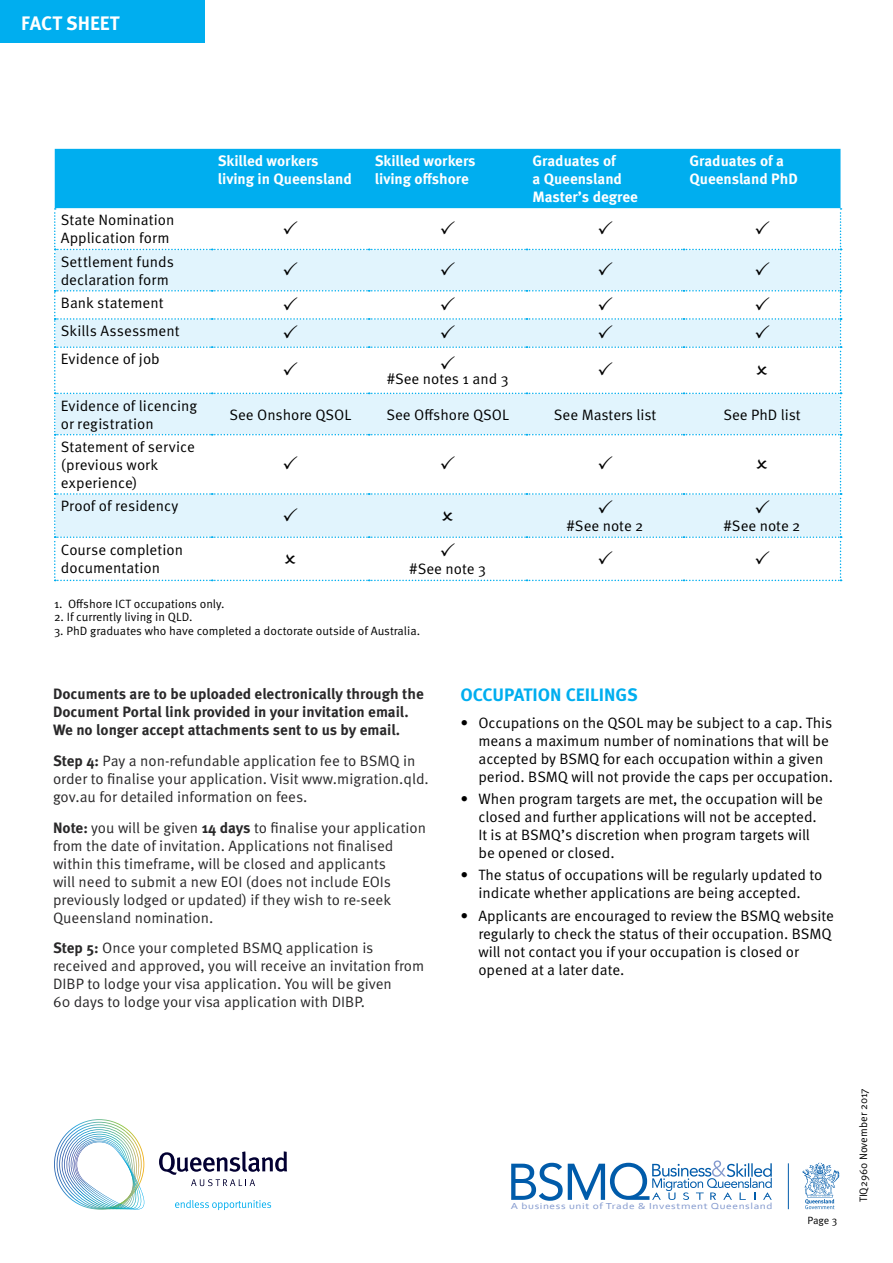
<style>
.page{position:relative;width:893px;height:1263px;background:#fff}
.page>*{position:absolute;margin:0;border:0;box-sizing:border-box;transform-origin:0 0}
.t1{font:700 19.5px "Meta OT";color:#fff}
.heading{font:700 18px "Meta OT";color:#00aeef}
.bullet{font:15px/18px "Meta OT";color:#000}
.bodytext{font:15px/18px "Meta OT";color:#292829}
.bodytext-2{font:700 15px/18px "Meta OT";color:#292829}
.t2{font:700 15px/18px "Meta OT";color:#fff}
.t3{font:12px "Meta OT";color:#000}
.t4{font:10.8px "Meta OT";color:#000}
.t5{font:10.5px "Meta OT";color:#000}
.t6{font:9.15px "Corbel";letter-spacing:.05em;color:#8298cd;scale:1.25 1}
.s1{font-weight:700}
</style>
<div class="page">
<svg style="left:511px;top:1160px;width:261px;height:41px"></svg>
<hr style="left:788px;top:1163px;width:1px;height:46px;background:#005baa">
<svg style="left:802px;top:1162px;width:37px;height:47px"></svg>
<div style="left:0;top:0;width:204px;height:43px;background:#00aeef"></div>
<svg style="left:175px;top:1200px;width:96px;height:10px"></svg>
<svg style="left:159px;top:1151px;width:128px;height:35px"></svg>
<img style="left:54px;top:1119px;width:91px;height:90px">
<div style="left:55px;top:149px;width:785px;height:59px;background:#00aeef"></div>
<svg style="left:54px;top:208px;width:787px;height:373px"></svg>
<h1 class="t1" style="left:21px;top:11px;width:100px">FACT SHEET</h1>
<p class="bullet" style="left:61px;top:211px;width:115px">State Nomination<br>Application form</p>
<p class="bullet" style="left:61px;top:253px;width:115px">Settlement funds declaration form</p>
<p class="bullet" style="left:61px;top:294px;width:104px">Bank statement</p>
<p class="bullet" style="left:61px;top:322px;width:120px">Skills Assessment</p>
<p class="bullet" style="left:61px;top:350px;width:101px">Evidence of job</p>
<p class="t2" style="left:218px;top:152px;width:136px">Skilled workers living in Queensland</p>
<p class="t2" style="left:375px;top:152px;width:102px">Skilled workers living offshore</p>
<p class="t2" style="left:532px;top:152px;width:91px">Graduates of a Queensland</p>
<p class="t2" style="left:532px;top:188px;width:107px">Master’s degree</p>
<p class="bullet" style="left:387px;top:370px;width:123px">#See notes 1 and 3</p>
<p class="t2" style="left:689px;top:152px;width:110px">Graduates of a<br>Queensland PhD</p>
<p class="bullet" style="left:61px;top:397px;width:138px">Evidence of licencing or registration</p>
<p class="bullet" style="left:229px;top:406px;width:124px">See Onshore QSOL</p>
<p class="bullet" style="left:386px;top:406px;width:124px">See Offshore QSOL</p>
<p class="bullet" style="left:554px;top:406px;width:104px">See Masters list</p>
<p class="bullet" style="left:723px;top:406px;width:79px">See PhD list</p>
<p class="bullet" style="left:61px;top:438px;width:136px">Statement of service (previous work experience)</p>
<p class="bullet" style="left:61px;top:497px;width:119px">Proof of residency</p>
<p class="bullet" style="left:566px;top:517px;width:79px">#See note 2</p>
<p class="bullet" style="left:723px;top:517px;width:79px">#See note 2</p>
<p class="bullet" style="left:61px;top:540px;width:124px">Course completion documentation</p>
<p class="bullet" style="left:409px;top:560px;width:78px">#See note 3</p>
<p class="t3" style="left:54px;top:596px;width:172px">1. Offshore ICT occupations only.</p>
<p class="t3" style="left:54px;top:610px;width:140px">2. If currently living in QLD.</p>
<p class="t3" style="left:54px;top:623px;width:368px">3. PhD graduates who have completed a doctorate outside of Australia.</p>
<p class="bodytext-2" style="left:53px;top:685px;width:372px">Documents are to be uploaded electronically through the<br>Document Portal link provided in your invitation email.<br>We no longer accept attachments sent to us by email.</p>
<p class="bodytext" style="left:53px;top:752px;width:377px"><span class="s1">Step 4:</span> Pay a non-refundable application fee to BSMQ in order to finalise your application. Visit www.migration.qld. gov.au for detailed information on fees.</p>
<p class="bodytext" style="left:53px;top:818px;width:375px"><span class="s1">Note:</span> you will be given <span class="s1">14 days</span> to finalise your application from the date of invitation. Applications not finalised within this timeframe, will be closed and applicants<br>will need to submit a new EOI (does not include EOIs previously lodged or updated) if they wish to re-seek Queensland nomination.</p>
<p class="bodytext" style="left:53px;top:939px;width:373px"><span class="s1">Step 5:</span> Once your completed BSMQ application is received and approved, you will receive an invitation from DIBP to lodge your visa application. You will be given<br>60 days to lodge your visa application with DIBP.</p>
<p class="heading" style="left:460px;top:684px;width:179px">OCCUPATION CEILINGS</p>
<p class="bullet" style="left:478px;top:714px;width:356px;text-indent:-18px">• Occupations on the QSOL may be subject to a cap. This means a maximum number of nominations that will be accepted by BSMQ for each occupation within a given period. BSMQ will not provide the caps per occupation.</p>
<p class="bullet" style="left:478px;top:790px;width:346px;text-indent:-18px">• When program targets are met, the occupation will be closed and further applications will not be accepted.<br>It is at BSMQ’s discretion when program targets will be opened or closed.</p>
<p class="bullet" style="left:460px;top:866px;width:364px;text-align:center">• The status of occupations will be regularly updated to indicate whether applications are being accepted.</p>
<p class="bullet" style="left:478px;top:906px;width:357px;text-indent:-18px">• Applicants are encouraged to review the BSMQ website regularly to check the status of their occupation. BSMQ will not contact you if your occupation is closed or opened at a later date.</p>
<p class="t6" style="left:511px;top:1200px;width:211px">A business unit of Trade &amp; Investment Queensland</p>
<p class="t5" style="left:807px;top:1214px;width:31px">Page 3</p>
<p class="t4" style="left:857px;top:1202px;width:116px;rotate:-90deg">TIQ2960 November 2017</p>
</div>
